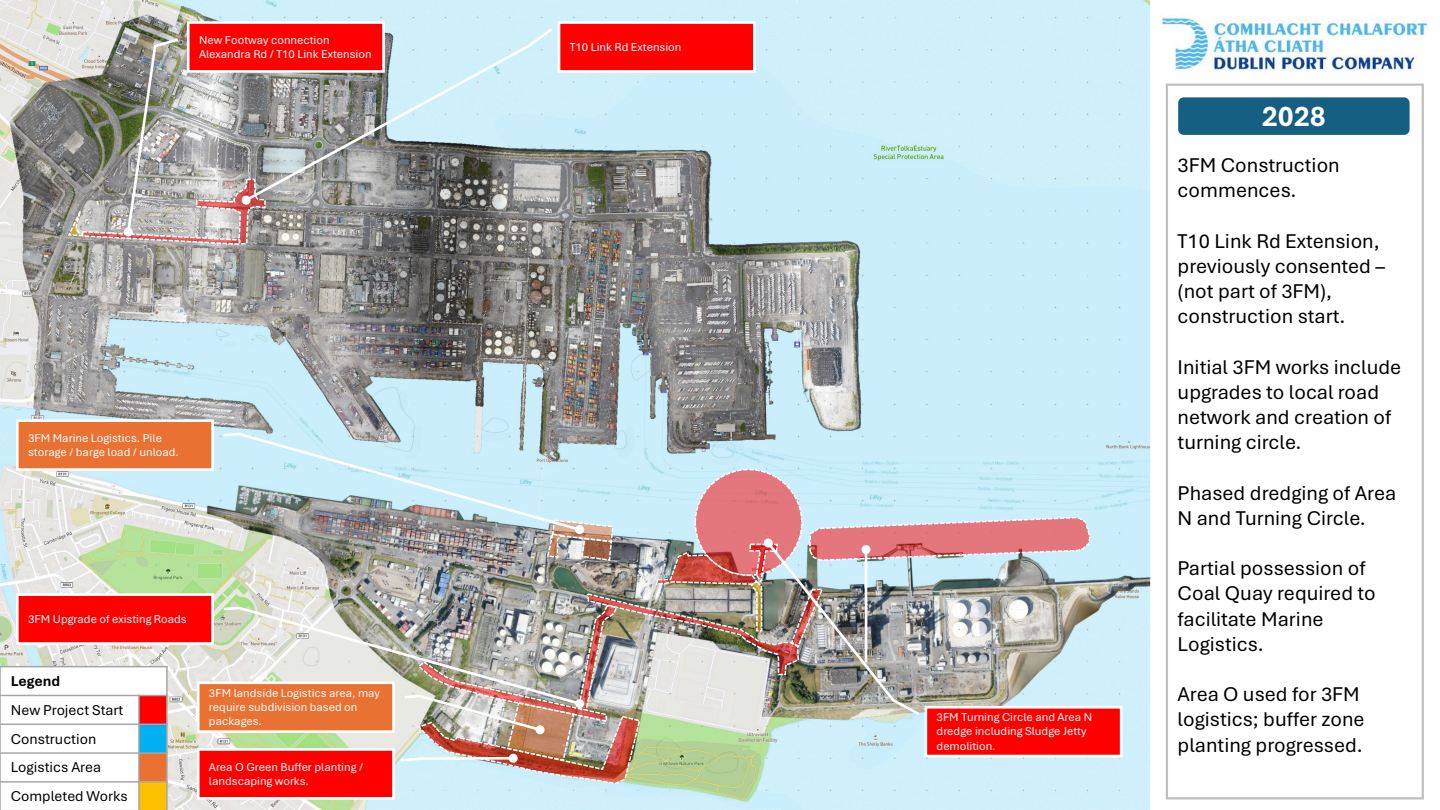
<style>
.page{position:relative;width:1440px;height:810px;background:#fff}
.page>*{position:absolute;margin:0;border:0;box-sizing:border-box;transform-origin:0 0}
.t1{font:700 30px "Aptos";color:#fff}
.t2{font:21px/25.2px "Aptos";color:#000}
.t3{font:15px/28.8px "Aptos";color:#000}
.t4{font:700 15px "Aptos";color:#000}
.t5{font:12px/14.4px "Aptos";color:#fff}
</style>
<div class="page">
<img style="left:0;top:0;width:1150px;height:810px">
<svg style="left:1150px;top:2px;width:274px;height:798px"></svg>
<img style="left:1161px;top:10px;width:268px;height:74px">
<div style="left:0;top:667px;width:167px;height:28px;background:#fff"></div>
<div style="left:0;top:695px;width:139px;height:29px;background:#fff"></div>
<div style="left:139px;top:695px;width:28px;height:29px;background:#f00"></div>
<div style="left:0;top:724px;width:139px;height:29px;background:#fff"></div>
<div style="left:139px;top:724px;width:28px;height:29px;background:#00b0f0"></div>
<div style="left:0;top:753px;width:139px;height:29px;background:#fff"></div>
<div style="left:139px;top:753px;width:28px;height:29px;background:#e97132"></div>
<div style="left:0;top:782px;width:139px;height:28px;background:#fff"></div>
<div style="left:139px;top:782px;width:28px;height:28px;background:#ffc000"></div>
<hr style="left:138px;top:695px;width:2px;height:115px;background:#a6a6a6">
<hr style="left:0;top:695px;width:168px;height:1px;background:#a6a6a6">
<hr style="left:0;top:724px;width:168px;height:1px;background:#a6a6a6">
<hr style="left:0;top:752px;width:168px;height:2px;background:#a6a6a6">
<hr style="left:0;top:781px;width:168px;height:2px;background:#a6a6a6">
<hr style="left:0;top:666px;width:1px;height:144px;background:#a6a6a6">
<hr style="left:166px;top:666px;width:2px;height:144px;background:#a6a6a6">
<hr style="left:0;top:666px;width:168px;height:1px;background:#a6a6a6">
<hr style="left:0;top:809px;width:168px;height:1px;background:#a6a6a6">
<div style="left:1166px;top:84px;width:258px;height:715px;background:#fff;border:2px solid #bfbfbf"></div>
<div style="left:1176px;top:95px;width:236px;height:42px;background:#156082;border:2px solid #fff;border-radius:7px"></div>
<div style="left:558px;top:21px;width:198px;height:52px;background:#f00;border:3px solid #fff"></div>
<svg style="left:267px;top:25px;width:288px;height:179px;background:#aab8bc"></svg>
<div style="left:16px;top:593px;width:198px;height:52px;background:#f00;border:3px solid #fff"></div>
<div style="left:16px;top:419px;width:198px;height:52px;background:#e97132;border:3px solid #fff"></div>
<div style="left:197px;top:681px;width:198px;height:52px;background:#e97132;border:3px solid #fff"></div>
<div style="left:197px;top:748px;width:198px;height:52px;background:#f00;border:3px solid #fff"></div>
<div style="left:188px;top:23px;width:196px;height:48px;background:#f00"></div>
<div style="left:187px;top:21px;width:198px;height:52px;border:3px solid #fff"></div>
<img style="left:67px;top:36px;width:200px;height:257px">
<div style="left:124px;top:227px;width:9px;height:9px;background:#fff;border-radius:50%"></div>
<div style="left:925px;top:706px;width:197px;height:51px;background:#f00;border:3px solid #fff"></div>
<img style="left:221px;top:431px;width:870px;height:354px">
<p class="t5" style="left:199px;top:32px;width:174px">New Footway connection<br>Alexandra Rd / T10 Link Extension</p>
<p class="t5" style="left:28px;top:430px;width:152px">3FM Marine Logistics. Pile storage / barge load / unload.</p>
<p class="t5" style="left:28px;top:611px;width:160px">3FM Upgrade of existing Roads</p>
<p class="t4" style="left:11px;top:671px;width:51px">Legend</p>
<p class="t3" style="left:11px;top:695px;width:119px">New Project Start<br>Construction<br>Logistics Area<br>Completed Works</p>
<p class="t5" style="left:209px;top:685px;width:173px">3FM landside Logistics area, may require subdivision based on packages.</p>
<p class="t5" style="left:209px;top:759px;width:156px">Area O Green Buffer planting / landscaping works.</p>
<p class="t5" style="left:570px;top:39px;width:113px">T10 Link Rd Extension</p>
<p class="t5" style="left:937px;top:709px;width:157px">3FM Turning Circle and Area N dredge including Sludge Jetty demolition.</p>
<p class="t1" style="left:1262px;top:96px;width:66px">2028</p>
<p class="t2" style="left:1178px;top:152px;width:164px">3FM Construction commences.</p>
<p class="t2" style="left:1178px;top:227px;width:209px">T10 Link Rd Extension, previously consented – (not part of 3FM), construction start.</p>
<p class="t2" style="left:1178px;top:353px;width:225px">Initial 3FM works include upgrades to local road network and creation of turning circle.</p>
<p class="t2" style="left:1178px;top:479px;width:220px">Phased dredging of Area<br>N and Turning Circle.</p>
<p class="t2" style="left:1178px;top:555px;width:200px">Partial possession of<br>Coal Quay required to facilitate Marine<br>Logistics.</p>
<p class="t2" style="left:1178px;top:681px;width:189px">Area O used for 3FM logistics; buffer zone planting progressed.</p>
</div>
